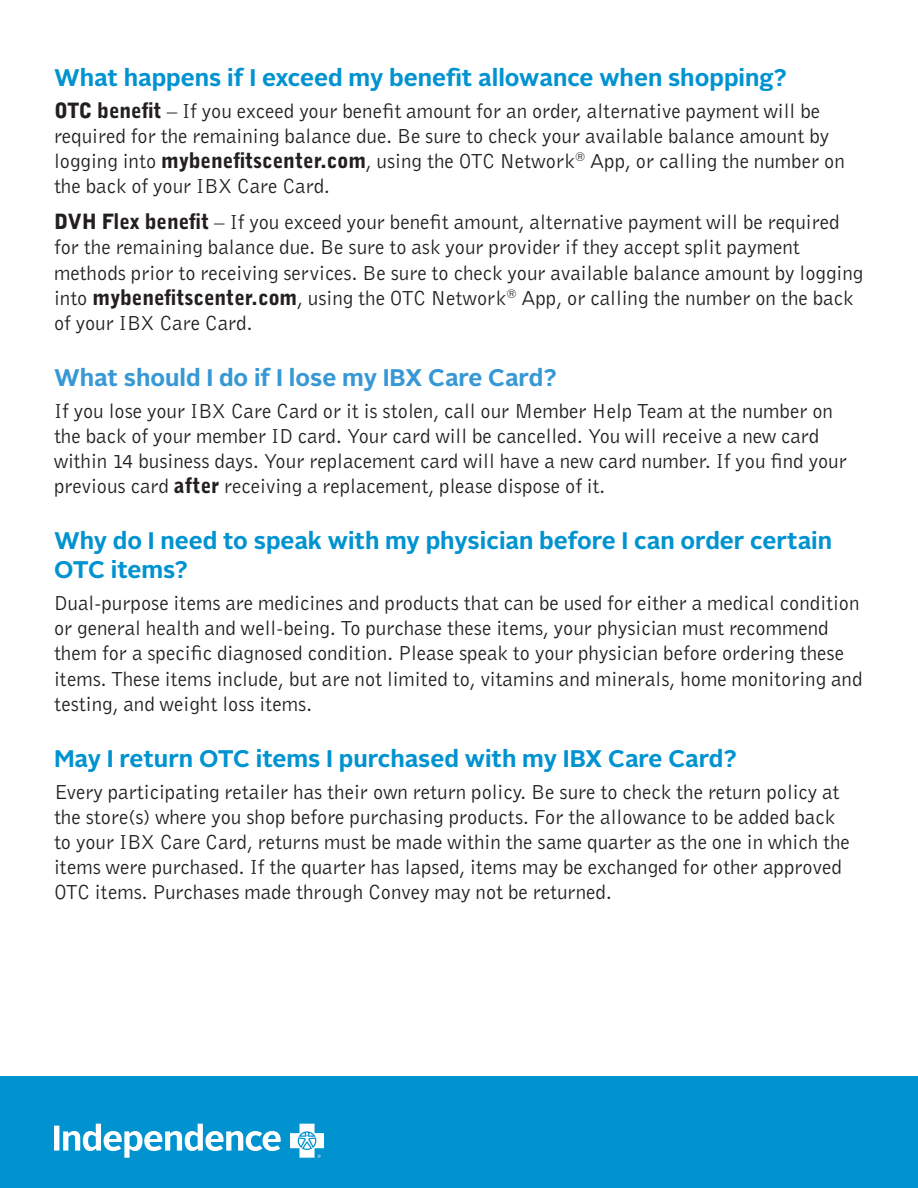
<style>
.page{position:relative;width:918px;height:1188px;background:#fff}
.page>*{position:absolute;margin:0;border:0;box-sizing:border-box;transform-origin:0 0}
.t1{font:700 24px/28.8px "Alright Sans";color:#0093d0}
.t2{font:700 24px "Alright Sans";color:#3698d4}
.t3{font:21px/25.2px "Bell Gothic";color:#231f20}
.s1{font-weight:900}
</style>
<div class="page">
<div style="left:0;top:1077px;width:918px;height:111px;background:#0093d0"></div>
<svg style="left:54px;top:1124px;width:270px;height:34px"></svg>
<p class="t1" style="left:54px;top:63px;width:734px">What happens if I exceed my benefit allowance when shopping?</p>
<p class="t3" style="left:54px;top:98px;width:792px"><span class="s1">OTC benefit</span> – If you exceed your benefit amount for an order, alternative payment will be required for the remaining balance due. Be sure to check your available balance amount by logging into <span class="s1">mybenefitscenter.com</span>, using the OTC Network<sup>®</sup> App, or calling the number on the back of your IBX Care Card.</p>
<p class="t3" style="left:54px;top:209px;width:811px"><span class="s1">DVH Flex benefit</span> – If you exceed your benefit amount, alternative payment will be required for the remaining balance due. Be sure to ask your provider if they accept split payment methods prior to receiving services. Be sure to check your available balance amount by logging into <span class="s1">mybenefitscenter.com</span>, using the OTC Network<sup>®</sup> App, or calling the number on the back of your IBX Care Card.</p>
<p class="t2" style="left:54px;top:361px;width:504px">What should I do if I lose my IBX Care Card?</p>
<p class="t3" style="left:54px;top:398px;width:794px">If you lose your IBX Care Card or it is stolen, call our Member Help Team at the number on the back of your member ID card. Your card will be cancelled. You will receive a new card within 14 business days. Your replacement card will have a new card number. If you find your previous card <span class="s1">after</span> receiving a replacement, please dispose of it.</p>
<p class="t1" style="left:54px;top:527px;width:780px">Why do I need to speak with my physician before I can order certain<br>OTC items?</p>
<p class="t3" style="left:54px;top:590px;width:810px">Dual-purpose items are medicines and products that can be used for either a medical condition or general health and well-being. To purchase these items, your physician must recommend them for a specific diagnosed condition. Please speak to your physician before ordering these items. These items include, but are not limited to, vitamins and minerals, home monitoring and testing, and weight loss items.</p>
<p class="t1" style="left:54px;top:744px;width:684px">May I return OTC items I purchased with my IBX Care Card?</p>
<p class="t3" style="left:54px;top:779px;width:797px">Every participating retailer has their own return policy. Be sure to check the return policy at the store(s) where you shop before purchasing products. For the allowance to be added back to your IBX Care Card, returns must be made within the same quarter as the one in which the items were purchased. If the quarter has lapsed, items may be exchanged for other approved OTC items. Purchases made through Convey may not be returned.</p>
</div>
